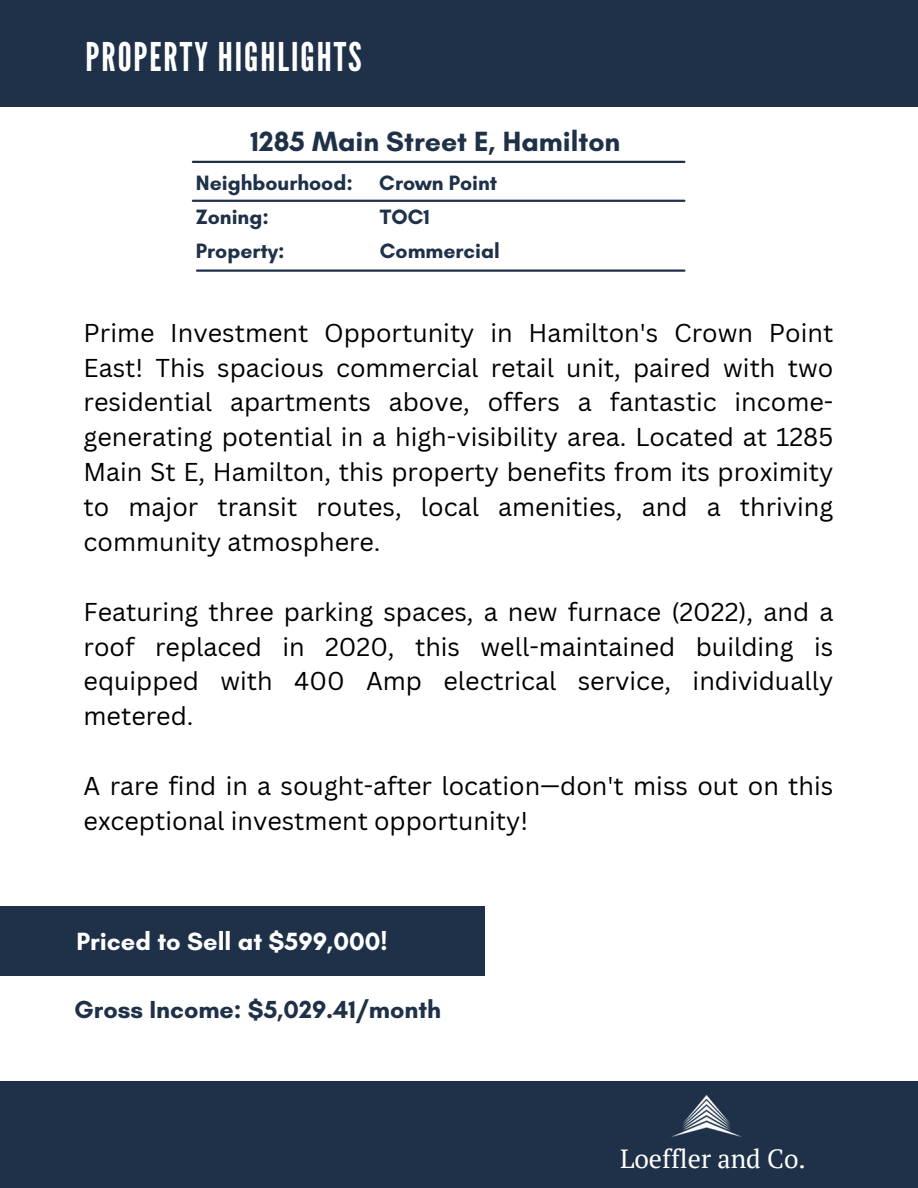
<style>
.page{position:relative;width:918px;height:1188px;background:#fff}
.page>*{position:absolute;margin:0;border:0;box-sizing:border-box;transform-origin:0 0}
.t1{font:39.45px "League Gothic";letter-spacing:.05em;color:#fff}
.t2{font:700 28.35px "Glacial Indifference";color:#1e3148}
.t3{font:26.25px "PT Serif";color:#fff}
.t4{font:700 25.35px "Glacial Indifference";color:#fff}
.t5{font:25.2px/34.8px "Canva Sans";color:#000;text-align:justify}
.t6{font:700 25.05px "Glacial Indifference";color:#1e3148}
.t7{font:700 21.15px "Glacial Indifference";color:#1e3148}
</style>
<div class="page">
<div style="left:0;top:906px;width:485px;height:70px;background:#1e3148"></div>
<div style="left:0;top:0;width:918px;height:107px;background:#1e3148"></div>
<div style="left:0;top:1081px;width:918px;height:107px;background:#1e3148"></div>
<img style="left:671px;top:1096px;width:71px;height:41px">
<hr style="left:193px;top:161px;width:491px;height:2px;background:#1e3148">
<hr style="left:193px;top:200px;width:491px;height:2px;background:#1e3148">
<hr style="left:197px;top:269px;width:487px;height:3px;background:#1e3148">
<h5 class="t1" style="left:86px;top:34px;width:278px">PROPERTY HIGHLIGHTS</h5>
<h5 class="t2" style="left:251px;top:124px;width:371px">1285 Main Street E, Hamilton</h5>
<h2 class="t7" style="left:196px;top:170px;width:159px">Neighbourhood:</h2>
<h2 class="t7" style="left:379px;top:170px;width:120px">Crown Point</h2>
<p class="t7" style="left:196px;top:204px;width:74px">Zoning:</p>
<p class="t7" style="left:380px;top:204px;width:51px">TOC1</p>
<p class="t7" style="left:196px;top:238px;width:90px">Property:</p>
<p class="t7" style="left:380px;top:238px;width:121px">Commercial</p>
<p class="t5" style="left:84px;top:314px;width:751px">Prime Investment Opportunity in Hamilton's Crown Point East! This spacious commercial retail unit, paired with two residential apartments above, offers a fantastic income&shy;generating potential in a high-visibility area. Located at 1285<br>Main St E, Hamilton, this property benefits from its proximity to major transit routes, local amenities, and a thriving community atmosphere.</p>
<p class="t5" style="left:84px;top:593px;width:751px">Featuring three parking spaces, a new furnace (2022), and a roof replaced in 2020, this well-maintained building is equipped with 400 Amp electrical service, individually metered.</p>
<p class="t5" style="left:84px;top:768px;width:751px">A rare find in a sought-after location—don't miss out on this exceptional investment opportunity!</p>
<p class="t4" style="left:76px;top:926px;width:313px">Priced to Sell at $599,000!</p>
<h5 class="t6" style="left:74px;top:995px;width:369px">Gross Income: $5,029.41/month</h5>
<h1 class="t3" style="left:620px;top:1141px;width:187px">Loeffler and Co.</h1>
</div>
